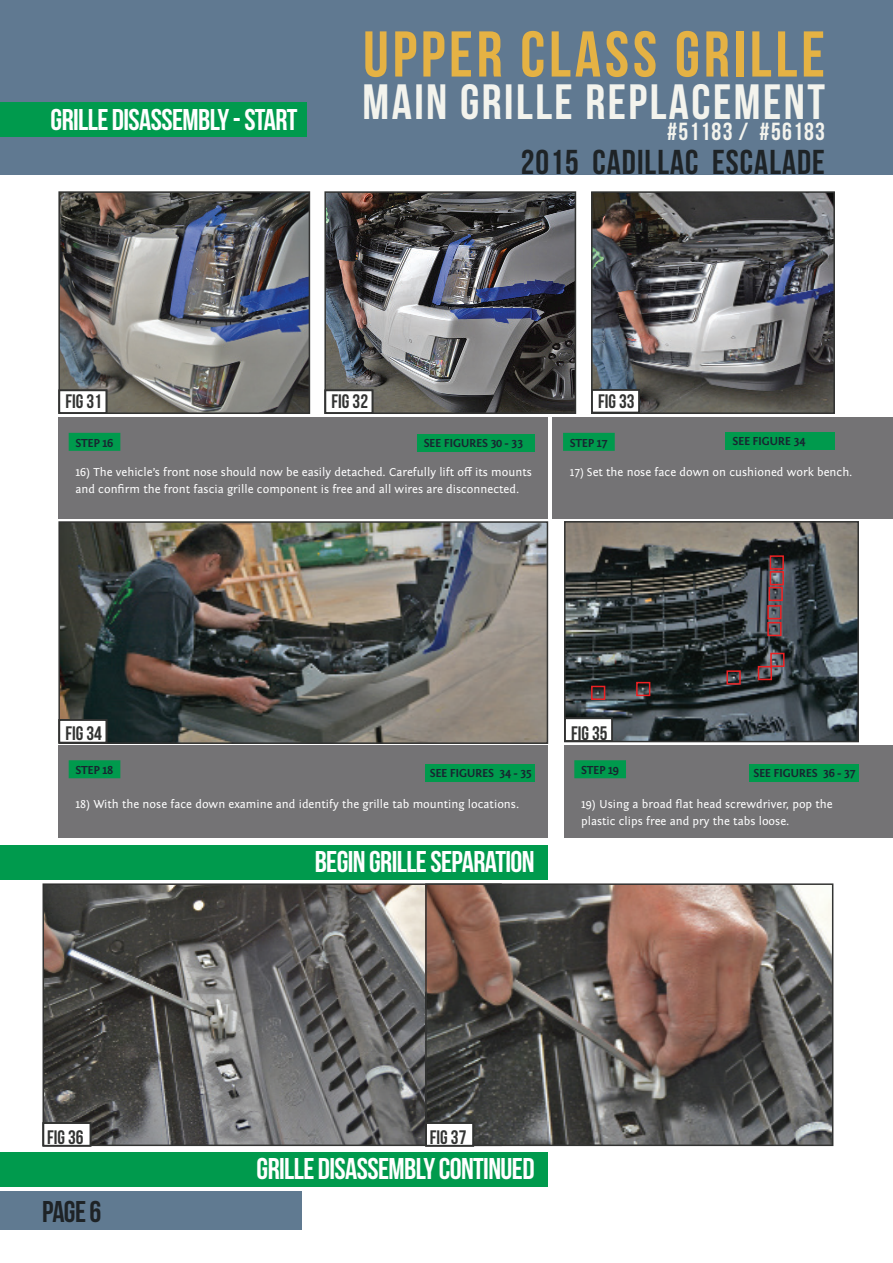
<style>
.page{position:relative;width:893px;height:1263px;background:#fff}
.page>*{position:absolute;margin:0;border:0;box-sizing:border-box;transform-origin:0 0}
.t1{font:64.5px "Bebas Neue";letter-spacing:.06em;color:#e5b244}
.t2{font:49.5px "Bebas Neue";letter-spacing:.05em;color:#f3f3ed}
.t3{font:34.5px "Bebas Neue";letter-spacing:.03em;color:#1e2326}
.t4{font:30px "Bebas Neue";letter-spacing:-.02em;color:#fff}
.t5{font:30px "Bebas Neue";color:#1e2326}
.t6{font:24.75px "Bebas Neue";letter-spacing:.05em;color:#f3f3ed}
.t7{font:19.5px "Bebas Neue";color:#323332}
.t8{font:12px/17px "Fontin Sans";color:#fff}
.t9{font:700 12px "Fontin Sans";letter-spacing:-.02em;color:#182631}
.t10{font:12px "Fontin Sans";color:#fff;scale:.95 1}
</style>
<div class="page">
<div style="left:0;top:1191px;width:301px;height:39px;background:#607a91"></div>
<img style="left:61px;top:194px;width:246px;height:217px">
<div style="left:58px;top:191px;width:252px;height:223px;border:2px solid #323332"></div>
<div style="left:59px;top:390px;width:48px;height:24px;background:#fff"></div>
<div style="left:58px;top:389px;width:49px;height:25px;border:2px solid #323332"></div>
<img style="left:327px;top:194px;width:246px;height:217px">
<div style="left:324px;top:191px;width:252px;height:223px;border:2px solid #323332"></div>
<div style="left:325px;top:390px;width:48px;height:24px;background:#fff"></div>
<div style="left:324px;top:389px;width:49px;height:25px;border:2px solid #323332"></div>
<img style="left:594px;top:194px;width:238px;height:217px">
<div style="left:591px;top:191px;width:244px;height:223px;border:2px solid #323332"></div>
<div style="left:591px;top:389px;width:49px;height:24px;background:#fff"></div>
<div style="left:591px;top:389px;width:49px;height:24px;border:2px solid #323332"></div>
<img style="left:46px;top:886px;width:379px;height:257px">
<div style="left:43px;top:883px;width:459px;height:263px;border:2px solid #323332"></div>
<div style="left:43px;top:1122px;width:48px;height:24px;background:#fff"></div>
<div style="left:43px;top:1122px;width:48px;height:24px;border:2px solid #323332"></div>
<img style="left:428px;top:886px;width:402px;height:257px">
<div style="left:425px;top:883px;width:408px;height:263px;border:2px solid #323332"></div>
<div style="left:425px;top:1122px;width:49px;height:24px;background:#fff"></div>
<div style="left:425px;top:1122px;width:49px;height:24px;border:2px solid #323332"></div>
<img style="left:61px;top:524px;width:484px;height:217px">
<div style="left:58px;top:521px;width:490px;height:223px;border:2px solid #323332"></div>
<div style="left:59px;top:719px;width:48px;height:24px;background:#fff"></div>
<div style="left:58px;top:719px;width:49px;height:24px;border:2px solid #323332"></div>
<img style="left:567px;top:524px;width:289px;height:215px">
<div style="left:564px;top:521px;width:295px;height:221px;border:2px solid #323332"></div>
<div style="left:564px;top:717px;width:49px;height:25px;background:#fff"></div>
<div style="left:564px;top:717px;width:49px;height:25px;border:2px solid #323332"></div>
<div style="left:591px;top:686px;width:14px;height:14px;border:2px solid #ee2123"></div>
<div style="left:636px;top:682px;width:14px;height:14px;border:2px solid #ee2123"></div>
<div style="left:726px;top:670px;width:15px;height:15px;border:2px solid #ee2123"></div>
<div style="left:758px;top:666px;width:14px;height:14px;border:2px solid #ee2123"></div>
<div style="left:770px;top:653px;width:14px;height:14px;border:2px solid #ee2123"></div>
<div style="left:767px;top:622px;width:15px;height:14px;border:2px solid #ee2123"></div>
<div style="left:767px;top:605px;width:15px;height:14px;border:2px solid #ee2123"></div>
<div style="left:770px;top:555px;width:14px;height:15px;border:2px solid #ee2123"></div>
<div style="left:770px;top:571px;width:14px;height:14px;border:2px solid #ee2123"></div>
<div style="left:769px;top:587px;width:14px;height:14px;border:2px solid #ee2123"></div>
<div style="left:58px;top:417px;width:489px;height:101px;background:#747375"></div>
<div style="left:553px;top:417px;width:340px;height:101px;background:#747375"></div>
<div style="left:58px;top:746px;width:489px;height:92px;background:#747375"></div>
<div style="left:564px;top:746px;width:328px;height:92px;background:#747375"></div>
<div style="left:69px;top:433px;width:51px;height:18px;background:#009a4d"></div>
<div style="left:563px;top:433px;width:52px;height:18px;background:#009a4d"></div>
<div style="left:69px;top:760px;width:51px;height:18px;background:#009a4d"></div>
<div style="left:574px;top:760px;width:52px;height:18px;background:#009a4d"></div>
<div style="left:417px;top:434px;width:118px;height:18px;background:#009a4d"></div>
<div style="left:726px;top:432px;width:109px;height:18px;background:#009a4d"></div>
<div style="left:425px;top:764px;width:110px;height:18px;background:#009a4d"></div>
<div style="left:749px;top:764px;width:109px;height:18px;background:#009a4d"></div>
<div style="left:0;top:0;width:893px;height:174px;background:#607991"></div>
<div style="left:0;top:102px;width:306px;height:34px;background:#009a4d"></div>
<div style="left:0;top:1153px;width:547px;height:34px;background:#009a4d"></div>
<div style="left:0;top:846px;width:547px;height:34px;background:#009a4d"></div>
<h3 class="t4" style="left:51px;top:103px;width:249px">GRILLE DISASSEMBLY - START</h3>
<h1 class="t1" style="left:363px;top:19px;width:463px">UPPER CLASS GRILLE</h1>
<h2 class="t2" style="left:363px;top:75px;width:464px">MAIN GRILLE REPLACEMENT</h2>
<h3 class="t6" style="left:667px;top:118px;width:159px">#51183 / #56183</h3>
<h3 class="t3" style="left:521px;top:143px;width:306px">2015 CADILLAC ESCALADE</h3>
<h3 class="t7" style="left:66px;top:391px;width:38px">FIG 31</h3>
<h3 class="t7" style="left:332px;top:391px;width:38px">FIG 32</h3>
<h3 class="t7" style="left:598px;top:391px;width:38px">FIG 33</h3>
<p class="t9" style="left:424px;top:436px;width:101px">SEE FIGURES 30 - 33</p>
<p class="t9" style="left:732px;top:434px;width:75px">SEE FIGURE 34</p>
<p class="t9" style="left:75px;top:436px;width:39px">STEP 16</p>
<p class="t8" style="left:75px;top:464px;width:458px">16) The vehicle’s front nose should now be easily detached. Carefully lift off its mounts and confirm the front fascia grille component is free and all wires are disconnected.</p>
<p class="t9" style="left:570px;top:436px;width:39px">STEP 17</p>
<p class="t10" style="left:570px;top:466px;width:299px">17) Set the nose face down on cushioned work bench.</p>
<h3 class="t7" style="left:66px;top:722px;width:38px">FIG 34</h3>
<h3 class="t7" style="left:571px;top:722px;width:38px">FIG 35</h3>
<p class="t9" style="left:75px;top:763px;width:39px">STEP 18</p>
<p class="t8" style="left:75px;top:796px;width:445px">18) With the nose face down examine and identify the grille tab mounting locations.</p>
<p class="t9" style="left:581px;top:763px;width:39px">STEP 19</p>
<p class="t8" style="left:581px;top:796px;width:253px">19) Using a broad flat head screwdriver, pop the plastic clips free and pry the tabs loose.</p>
<p class="t9" style="left:430px;top:766px;width:104px">SEE FIGURES 34 - 35</p>
<p class="t9" style="left:753px;top:766px;width:104px">SEE FIGURES 36 - 37</p>
<h3 class="t4" style="left:315px;top:845px;width:221px">BEGIN GRILLE SEPARATION</h3>
<h3 class="t7" style="left:47px;top:1126px;width:38px">FIG 36</h3>
<h3 class="t7" style="left:430px;top:1126px;width:38px">FIG 37</h3>
<h3 class="t5" style="left:42px;top:1195px;width:61px">PAGE 6</h3>
<h3 class="t4" style="left:257px;top:1152px;width:280px">GRILLE DISASSEMBLY CONTINUED</h3>
</div>
